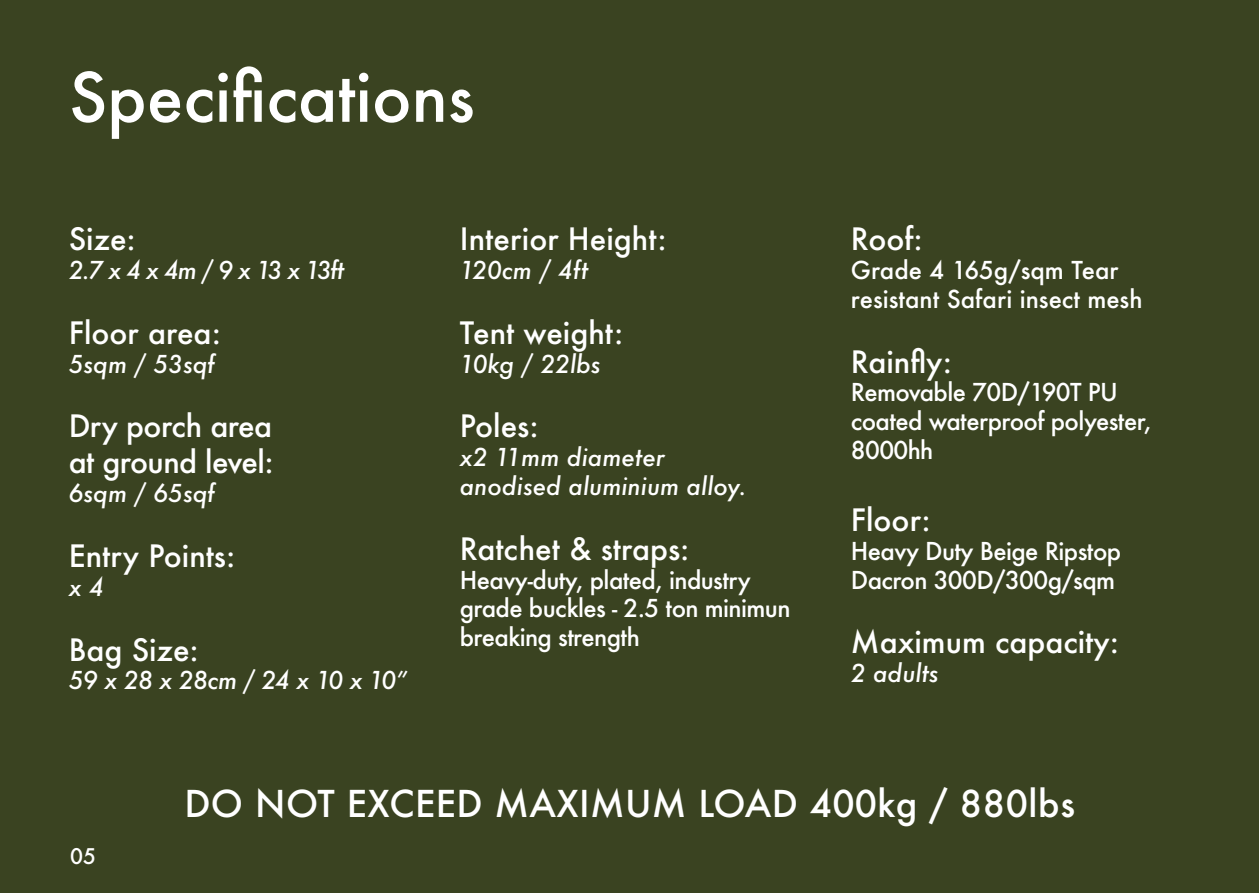
<style>
.page{position:relative;width:1259px;height:893px;background:#3a4321}
.page>*{position:absolute;margin:0;border:0;box-sizing:border-box;transform-origin:0 0}
.t1{font:500 66px "Futura";color:#fff}
.t2{font:500 36px "Futura";letter-spacing:.01em;color:#fff}
.t3{font:500 30px "Futura";color:#fff}
.t4{font:500 30px/36px "Futura";letter-spacing:-.02em;color:#fff}
.t5{font:500 24px/28.8px "Futura";letter-spacing:-.025em;color:#fff}
.t6{font:italic 500 24px/28.8px "Futura";color:#fff}
.t7{font:500 24px/28.8px "Futura";color:#fff}
.t8{font:italic 500 24px "Futura";letter-spacing:-.02em;color:#fff}
.t9{font:500 21px "Futura";color:#fff}
</style>
<div class="page">
<h1 class="t1" style="left:69px;top:52px;width:407px">Specifications</h1>
<p class="t3" style="left:69px;top:218px;width:69px">Size:</p>
<p class="t6" style="left:69px;top:255px;width:277px">2.7 x 4 x 4m / 9 x 13 x 13ft</p>
<p class="t3" style="left:69px;top:312px;width:154px">Floor area:</p>
<p class="t6" style="left:69px;top:349px;width:148px">5sqm / 53sqf</p>
<p class="t4" style="left:69px;top:408px;width:206px">Dry porch area at ground level:</p>
<p class="t6" style="left:69px;top:479px;width:148px">6sqm / 65sqf</p>
<p class="t3" style="left:69px;top:535px;width:168px">Entry Points:</p>
<p class="t6" style="left:69px;top:572px;width:37px">x 4</p>
<p class="t3" style="left:69px;top:629px;width:132px">Bag Size:</p>
<p class="t8" style="left:69px;top:664px;width:340px">59 x 28 x 28cm / 24 x 10 x 10”</p>
<p class="t3" style="left:460px;top:218px;width:208px">Interior Height:</p>
<p class="t6" style="left:460px;top:255px;width:130px">120cm / 4ft</p>
<p class="t3" style="left:460px;top:312px;width:165px">Tent weight:</p>
<p class="t6" style="left:460px;top:349px;width:142px">10kg / 22lbs</p>
<p class="t3" style="left:460px;top:406px;width:80px">Poles:</p>
<p class="t6" style="left:460px;top:443px;width:288px">x2 11mm diameter anodised aluminium alloy.</p>
<p class="t3" style="left:460px;top:528px;width:231px">Ratchet &amp; straps:</p>
<p class="t5" style="left:460px;top:565px;width:332px">Heavy-duty, plated, industry grade buckles - 2.5 ton minimun breaking strength</p>
<p class="t3" style="left:851px;top:218px;width:73px">Roof:</p>
<p class="t7" style="left:851px;top:255px;width:293px">Grade 4 165g/sqm Tear resistant Safari insect mesh</p>
<p class="t3" style="left:851px;top:341px;width:103px">Rainfly:</p>
<p class="t5" style="left:851px;top:378px;width:302px">Removable 70D/190T PU coated waterproof polyester,<br>8000hh</p>
<p class="t3" style="left:851px;top:499px;width:81px">Floor:</p>
<p class="t5" style="left:851px;top:536px;width:272px">Heavy Duty Beige Ripstop<br>Dacron 300D/300g/sqm</p>
<p class="t3" style="left:851px;top:622px;width:270px">Maximum capacity:</p>
<p class="t6" style="left:851px;top:659px;width:89px">2 adults</p>
<p class="t9" style="left:70px;top:841px;width:27px">05</p>
<h2 class="t2" style="left:184px;top:779px;width:892px">DO NOT EXCEED MAXIMUM LOAD 400kg / 880lbs</h2>
</div>
